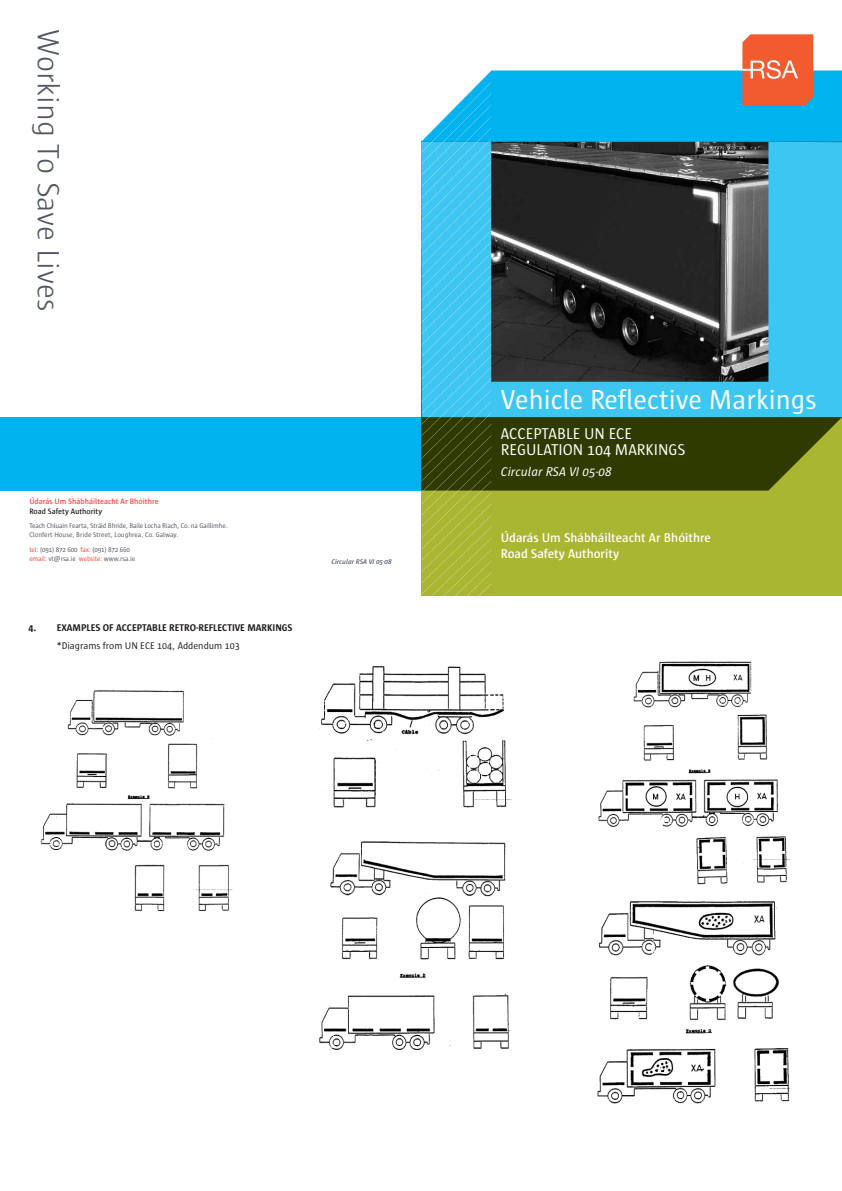
<style>
.page{position:relative;width:842px;height:1191px;background:#fff}
.page>*{position:absolute;margin:0;border:0;box-sizing:border-box;transform-origin:0 0}
.t1{font:300 31.5px "Sun";color:#535860}
.t2{font:28px "Sun";color:#fff}
.t3{font:16px/16px "Sun";color:#fff}
.t4{font:600 13px/15.6px "Sun";color:#fff}
.t5{font:italic 13px "Sun";color:#fff}
.t6{font:700 10px "Sun";color:#231f20}
.t7{font:10px "Sun";color:#231f20}
.t8{font:600 8px "Sun";color:#ef4b3d}
.t9{font:600 8px "Sun";color:#231f20}
.t10{font:7px/9px "Sun";letter-spacing:-.02em;color:#535860}
.t11{font:italic 600 7px "Sun";color:#535860}
.s1{color:#ef4b3d}
</style>
<div class="page">
<div style="left:0;top:417px;width:421px;height:73px;background:#00b3ee"></div>
<svg style="left:421px;top:34px;width:421px;height:562px;background:#5a8a77"></svg>
<img style="left:40px;top:661px;width:751px;height:443px">
<div style="left:28px;top:624px;width:282px;height:39px;background:#fff"></div>
<h1 class="t1" style="left:60px;top:29px;width:284px;rotate:90deg">Working To Save Lives</h1>
<p class="t8" style="left:29px;top:498px;width:131px">Údarás Um Shábháilteacht Ar Bhóithre</p>
<p class="t9" style="left:29px;top:508px;width:74px">Road Safety Authority</p>
<p class="t10" style="left:29px;top:521px;width:200px">Teach Chluain Fearta, Stráid Bhríde, Baile Locha Riach, Co. na Gaillimhe.<br>Clonfert House, Bride Street, Loughrea, Co. Galway.</p>
<p class="t10" style="left:29px;top:545px;width:107px"><span class="s1">tel:</span> (091) 872 600 <span class="s1">fax:</span> (091) 872 660 <span class="s1">email:</span> vt@rsa.ie <span class="s1">website:</span> www.rsa.ie</p>
<h3 class="t6" style="left:28px;top:624px;width:266px">4. EXAMPLES OF ACCEPTABLE RETRO-REFLECTIVE MARKINGS</h3>
<h3 class="t7" style="left:57px;top:641px;width:185px">*Diagrams from UN ECE 104, Addendum 103</h3>
<p class="t11" style="left:331px;top:559px;width:62px">Circular RSA VI 05-08</p>
<h2 class="t2" style="left:501px;top:389px;width:317px">Vehicle Reflective Markings</h2>
<h3 class="t3" style="left:501px;top:426px;width:186px">ACCEPTABLE UN ECE<br>REGULATION 104 MARKINGS</h3>
<h3 class="t5" style="left:501px;top:467px;width:112px">Circular RSA VI 05-08</h3>
<h3 class="t4" style="left:501px;top:530px;width:212px">Údarás Um Shábháilteacht Ar Bhóithre<br>Road Safety Authority</h3>
</div>
